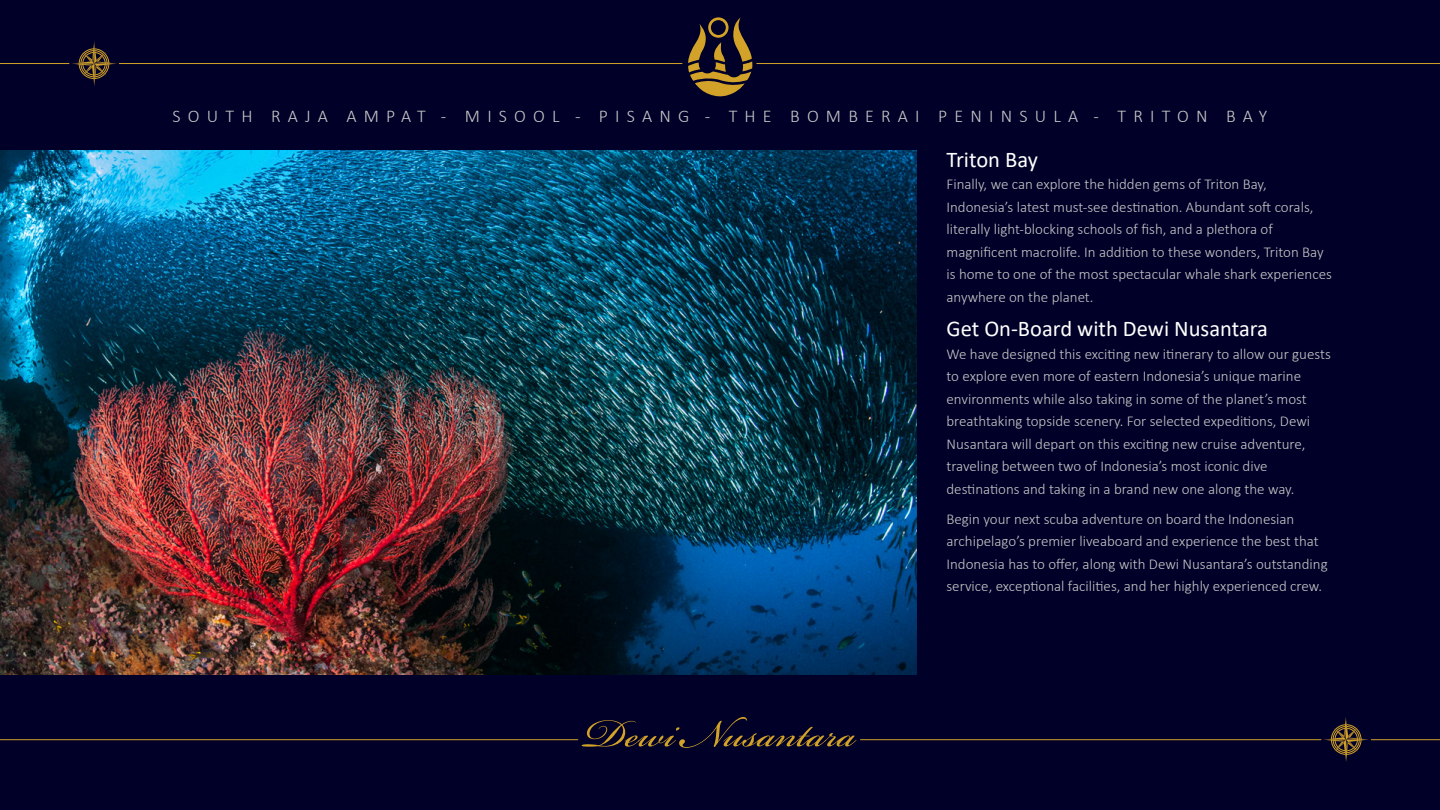
<style>
.page{position:relative;width:1440px;height:810px;background:#000028}
.page>*{position:absolute;margin:0;border:0;box-sizing:border-box;transform-origin:0 0}
.t1{font:61.5px "Bickham Script Pro";color:#d3a229}
.t2{font:22.5px "Calibri";color:#fff}
.t3{font:300 18px "Calibri";letter-spacing:.4em;color:#c8c8c8}
.t4{font:300 15px/22.5px "Calibri";color:#c8c8c8}
</style>
<div class="page">
<img style="left:0;top:150px;width:916px;height:525px">
<hr style="left:119px;top:63px;width:563px;height:1px;background:#d3a229">
<hr style="left:0;top:63px;width:69px;height:1px;background:#d3a229">
<svg style="left:72px;top:41px;width:45px;height:45px"></svg>
<svg style="left:688px;top:17px;width:65px;height:80px"></svg>
<hr style="left:0;top:739px;width:578px;height:1px;background:#d3a229">
<hr style="left:1371px;top:739px;width:69px;height:1px;background:#d3a229">
<hr style="left:860px;top:739px;width:461px;height:1px;background:#d3a229">
<svg style="left:1324px;top:717px;width:44px;height:45px"></svg>
<hr style="left:757px;top:63px;width:683px;height:1px;background:#d3a229">
<p class="t3" style="left:173px;top:109px;width:1096px">SOUTH RAJA AMPAT - MISOOL - PISANG - THE BOMBERAI PENINSULA - TRITON BAY</p>
<h1 class="t1" style="left:584px;top:689px;width:273px">Dewi Nusantara</h1>
<h2 class="t2" style="left:946px;top:150px;width:93px">Triton Bay</h2>
<p class="t4" style="left:946px;top:174px;width:387px">Finally, we can explore the hidden gems of Triton Bay, Indonesia’s latest must-see destination. Abundant soft corals, literally light-blocking schools of fish, and a plethora of magnificent macrolife. In addition to these wonders, Triton Bay is home to one of the most spectacular whale shark experiences anywhere on the planet.</p>
<h2 class="t2" style="left:946px;top:320px;width:323px">Get On-Board with Dewi Nusantara</h2>
<p class="t4" style="left:946px;top:344px;width:386px">We have designed this exciting new itinerary to allow our guests to explore even more of eastern Indonesia’s unique marine environments while also taking in some of the planet’s most breathtaking topside scenery. For selected expeditions, Dewi Nusantara will depart on this exciting new cruise adventure, traveling between two of Indonesia’s most iconic dive destinations and taking in a brand new one along the way.</p>
<p class="t4" style="left:946px;top:509px;width:383px">Begin your next scuba adventure on board the Indonesian archipelago’s premier liveaboard and experience the best that Indonesia has to offer, along with Dewi Nusantara’s outstanding service, exceptional facilities, and her highly experienced crew.</p>
</div>
